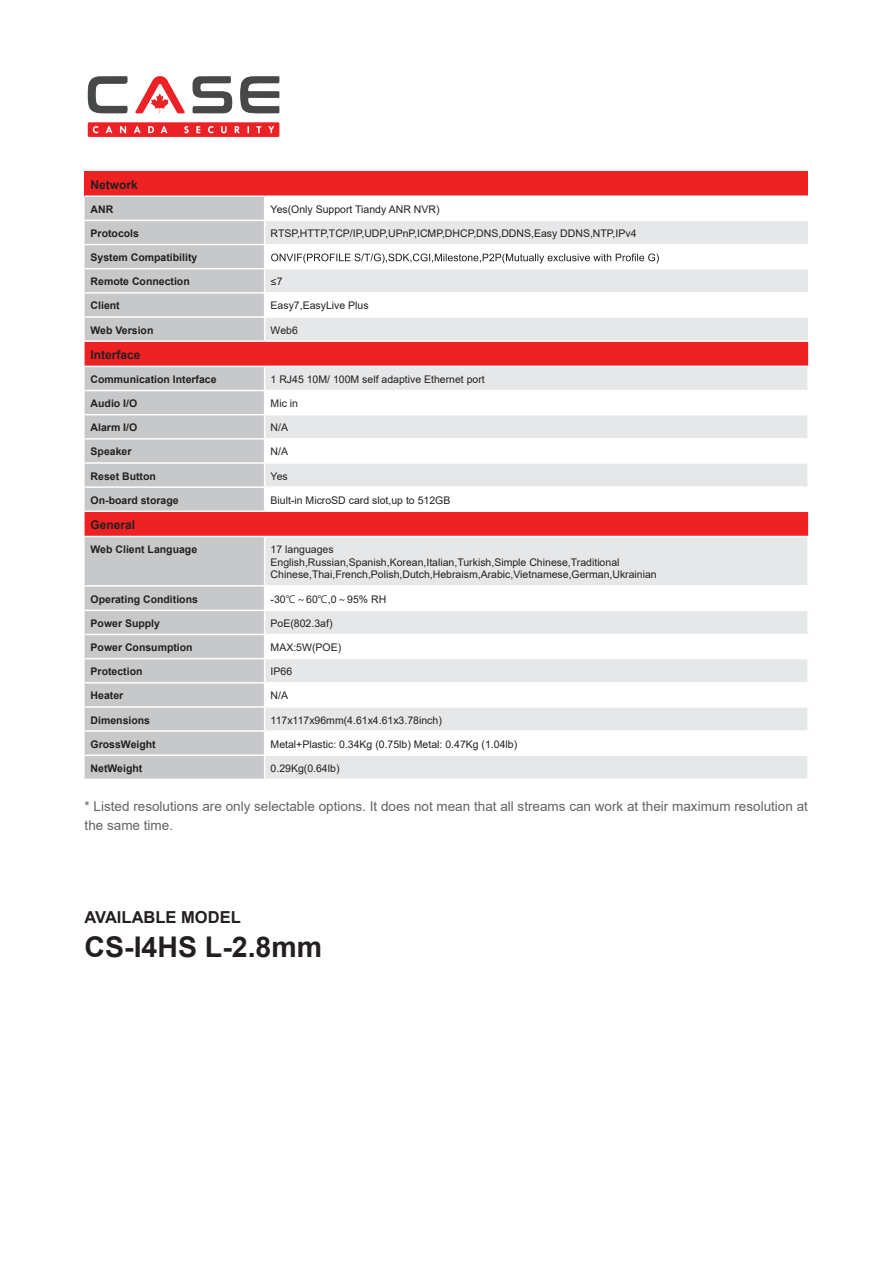
<style>
.page{position:relative;width:893px;height:1263px;background:#fff}
.page>*{position:absolute;margin:0;border:0;box-sizing:border-box;transform-origin:0 0}
.t1{font:700 28.5px "Arial";color:#231f20}
.t2{font:700 16.5px "Arial";color:#231f20}
.t3{font:13.5px/19.5px "Arial";color:#636366}
.t4{font:700 12px "Arial";color:#231f20}
.t5{font:10.5px/12.6px "Arial";color:#231f20}
.t6{font:700 10.5px "Arial";color:#231f20}
.t7{font:10.5px "Microsoft Sans Serif";color:#231f20}
.s1{font-family:"Arial"}
.s2{font-family:"Malgun Gothic"}
</style>
<div class="page">
<div style="left:85px;top:171px;width:723px;height:25px;background:#ee2123"></div>
<div style="left:265px;top:220px;width:543px;height:25px;background:#e6e7e9"></div>
<div style="left:265px;top:269px;width:543px;height:24px;background:#e6e7e9"></div>
<div style="left:265px;top:317px;width:543px;height:24px;background:#e6e7e9"></div>
<div style="left:85px;top:342px;width:723px;height:194px;background:#ee2123"></div>
<div style="left:265px;top:367px;width:542px;height:23px;background:#e6e7e9"></div>
<svg style="left:265px;top:391px;width:543px;height:145px"></svg>
<svg style="left:265px;top:537px;width:542px;height:242px;fill:#e6e7e9"></svg>
<hr style="left:85px;top:195px;width:180px;height:2px;background:#fff">
<hr style="left:265px;top:195px;width:543px;height:2px;background:#fff">
<hr style="left:265px;top:220px;width:543px;height:1px;background:#fff">
<hr style="left:265px;top:244px;width:543px;height:1px;background:#fff">
<hr style="left:265px;top:292px;width:543px;height:2px;background:#fff">
<hr style="left:265px;top:316px;width:543px;height:2px;background:#fff">
<svg style="left:85px;top:196px;width:180px;height:144px;background:#cacbcd"></svg>
<hr style="left:265px;top:340px;width:543px;height:2px;background:#fff">
<hr style="left:85px;top:510px;width:180px;height:2px;background:#fff">
<svg style="left:85px;top:366px;width:180px;height:145px;background:#cacbcd"></svg>
<hr style="left:265px;top:366px;width:544px;height:1px;background:#fff">
<hr style="left:807px;top:367px;width:2px;height:23px;background:#fff">
<hr style="left:807px;top:391px;width:2px;height:23px;background:#fff">
<hr style="left:807px;top:415px;width:2px;height:23px;background:#fff">
<hr style="left:807px;top:440px;width:2px;height:22px;background:#fff">
<hr style="left:807px;top:464px;width:2px;height:22px;background:#fff">
<hr style="left:807px;top:488px;width:2px;height:22px;background:#fff">
<hr style="left:265px;top:390px;width:544px;height:1px;background:#fff">
<hr style="left:265px;top:414px;width:544px;height:1px;background:#fff">
<hr style="left:265px;top:438px;width:544px;height:2px;background:#fff">
<hr style="left:265px;top:462px;width:544px;height:2px;background:#fff">
<hr style="left:265px;top:486px;width:544px;height:2px;background:#fff">
<hr style="left:265px;top:510px;width:544px;height:2px;background:#fff">
<svg style="left:85px;top:536px;width:180px;height:243px;background:#cacbcc"></svg>
<hr style="left:265px;top:585px;width:544px;height:2px;background:#fff">
<hr style="left:265px;top:610px;width:544px;height:1px;background:#fff">
<hr style="left:265px;top:634px;width:544px;height:1px;background:#fff">
<hr style="left:265px;top:658px;width:544px;height:1px;background:#fff">
<hr style="left:265px;top:682px;width:544px;height:1px;background:#fff">
<hr style="left:265px;top:706px;width:544px;height:2px;background:#fff">
<hr style="left:265px;top:730px;width:544px;height:2px;background:#fff">
<hr style="left:265px;top:754px;width:544px;height:2px;background:#fff">
<svg style="left:271px;top:254px;width:388px;height:9px"></svg>
<img style="left:87px;top:76px;width:193px;height:61px">
<p class="t4" style="left:91px;top:176px;width:49px">Network</p>
<p class="t6" style="left:91px;top:202px;width:24px">ANR</p>
<p class="t5" style="left:271px;top:203px;width:170px">Yes(Only Support Tiandy ANR NVR)</p>
<p class="t6" style="left:91px;top:226px;width:50px">Protocols</p>
<p class="t5" style="left:271px;top:227px;width:367px">RTSP,HTTP,TCP/IP,UDP,UPnP,ICMP,DHCP,DNS,DDNS,Easy DDNS,NTP,IPv4</p>
<p class="t6" style="left:91px;top:250px;width:108px">System Compatibility</p>
<p class="t6" style="left:91px;top:274px;width:101px">Remote Connection</p>
<p class="t7" style="left:271px;top:275px;width:13px">≤<span class="s1">7</span></p>
<p class="t6" style="left:91px;top:298px;width:31px">Client</p>
<p class="t5" style="left:271px;top:299px;width:100px">Easy7,EasyLive Plus</p>
<p class="t6" style="left:91px;top:323px;width:64px">Web Version</p>
<p class="t5" style="left:271px;top:324px;width:29px">Web6</p>
<p class="t4" style="left:91px;top:346px;width:52px">Interface</p>
<p class="t6" style="left:91px;top:372px;width:128px">Communication Interface</p>
<p class="t5" style="left:271px;top:373px;width:216px">1 RJ45 10M/ 100M self adaptive Ethernet port</p>
<p class="t6" style="left:91px;top:396px;width:48px">Audio I/O</p>
<p class="t5" style="left:271px;top:397px;width:29px">Mic in</p>
<p class="t6" style="left:91px;top:420px;width:48px">Alarm I/O</p>
<p class="t5" style="left:271px;top:421px;width:19px">N/A</p>
<p class="t6" style="left:91px;top:444px;width:42px">Speaker</p>
<p class="t5" style="left:271px;top:445px;width:19px">N/A</p>
<p class="t6" style="left:91px;top:468px;width:67px">Reset Button</p>
<p class="t5" style="left:271px;top:470px;width:19px">Yes</p>
<p class="t6" style="left:91px;top:493px;width:90px">On-board storage</p>
<p class="t5" style="left:271px;top:494px;width:181px">Biult-in MicroSD card slot,up to 512GB</p>
<p class="t4" style="left:91px;top:516px;width:46px">General</p>
<p class="t6" style="left:91px;top:542px;width:108px">Web Client Language</p>
<p class="t5" style="left:271px;top:543px;width:388px">17 languages<br>English,Russian,Spanish,Korean,Italian,Turkish,Simple Chinese,Traditional<br>Chinese,Thai,French,Polish,Dutch,Hebraism,Arabic,Vietnamese,German,Ukrainian</p>
<p class="t6" style="left:91px;top:591px;width:109px">Operating Conditions</p>
<p class="t5" style="left:271px;top:593px;width:117px">-30<span class="s2">℃～</span>60<span class="s2">℃</span>,0<span class="s2">～</span>95% RH</p>
<p class="t6" style="left:91px;top:616px;width:71px">Power Supply</p>
<p class="t5" style="left:271px;top:617px;width:63px">PoE(802.3af)</p>
<p class="t6" style="left:91px;top:640px;width:104px">Power Consumption</p>
<p class="t5" style="left:271px;top:641px;width:72px">MAX:5W(POE)</p>
<p class="t6" style="left:91px;top:664px;width:53px">Protection</p>
<p class="t5" style="left:271px;top:665px;width:23px">IP66</p>
<p class="t6" style="left:91px;top:688px;width:34px">Heater</p>
<p class="t5" style="left:271px;top:689px;width:19px">N/A</p>
<p class="t6" style="left:91px;top:712px;width:61px">Dimensions</p>
<p class="t5" style="left:271px;top:713px;width:173px">117x117x96mm(4.61x4.61x3.78inch)</p>
<p class="t6" style="left:91px;top:737px;width:67px">GrossWeight</p>
<p class="t5" style="left:271px;top:738px;width:248px">Metal+Plastic: 0.34Kg (0.75lb) Metal: 0.47Kg (1.04lb)</p>
<p class="t6" style="left:91px;top:761px;width:53px">NetWeight</p>
<p class="t5" style="left:271px;top:762px;width:70px">0.29Kg(0.64lb)</p>
<p class="t3" style="left:85px;top:796px;width:725px">* Listed resolutions are only selectable options. It does not mean that all streams can work at their maximum resolution at the same time.</p>
<h2 class="t2" style="left:85px;top:905px;width:158px">AVAILABLE MODEL</h2>
<h1 class="t1" style="left:85px;top:927px;width:239px">CS-I4HS L-2.8mm</h1>
</div>
